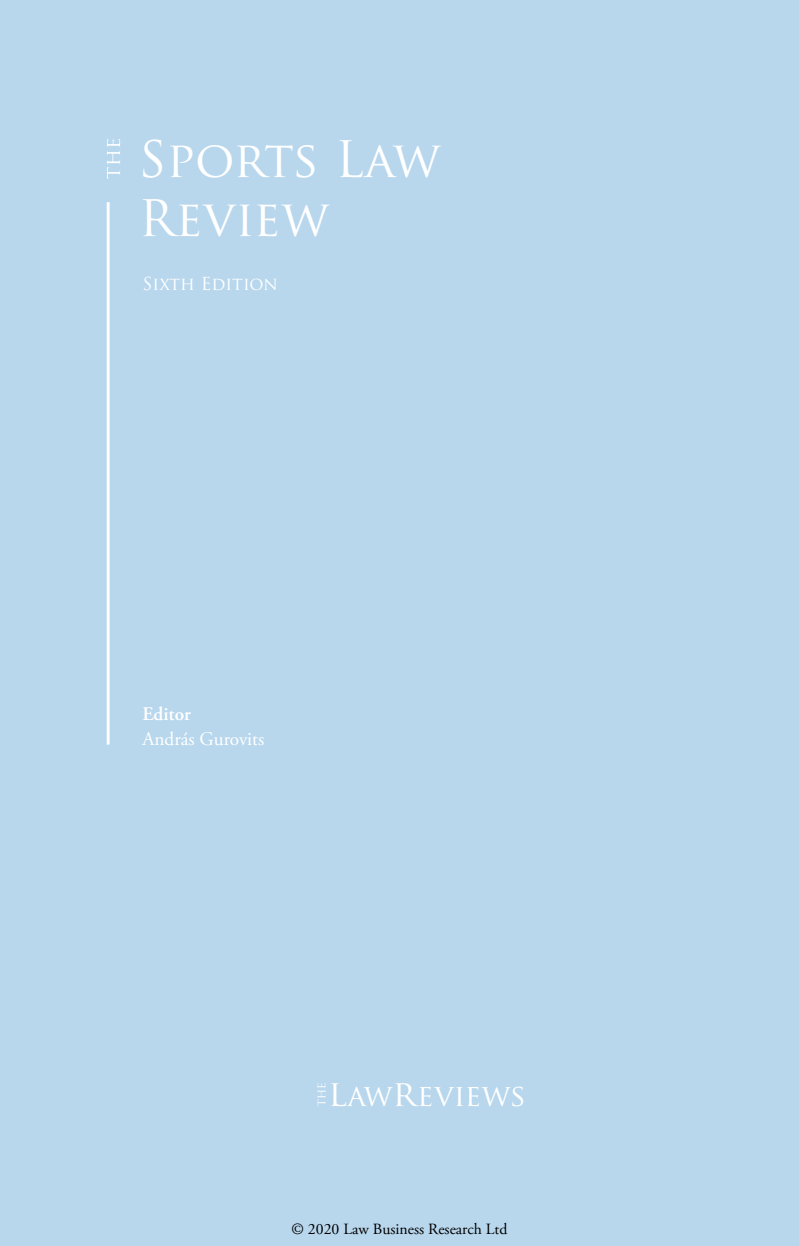
<style>
.page{position:relative;width:799px;height:1246px;background:#fff}
.page>*{position:absolute;margin:0;border:0;box-sizing:border-box;transform-origin:0 0}
.t1{font:49px/58.8px "Trajan Pro";color:#fff}
.t2{font:29.75px "Trajan Pro";color:#fff}
.t3{font:19.25px "Adobe Garamond Pro";color:#fff}
.t4{font:600 19.25px "Adobe Garamond Pro";color:#fff}
.t5{font:17.5px "Trajan Pro";color:#fff}
.t6{font:15.75px "Adobe Garamond Pro";color:#000}
.s1{font-size:35.7px}
</style>
<div class="page">
<div style="left:0;top:0;width:799px;height:1245px;background:#b8d7ed"></div>
<svg style="left:107px;top:139px;width:13px;height:40px"></svg>
<hr style="left:107px;top:202px;width:3px;height:542px;background:#fff">
<svg style="left:317px;top:1083px;width:8px;height:22px"></svg>
<h1 class="t1" style="left:138px;top:129px;width:304px">Sports Law<br>Review</h1>
<p class="t5" style="left:143px;top:272px;width:137px">Sixth Edition</p>
<p class="t4" style="left:142px;top:702px;width:50px">Editor</p>
<p class="t3" style="left:142px;top:726px;width:123px">András Gurovits</p>
<h2 class="t2" style="left:328px;top:1076px;width:199px"><span class="s1">l</span>aw<span class="s1">r</span>eviews</h2>
<p class="t6" style="left:291px;top:1218px;width:217px">© 2020 Law Business Research Ltd</p>
</div>
